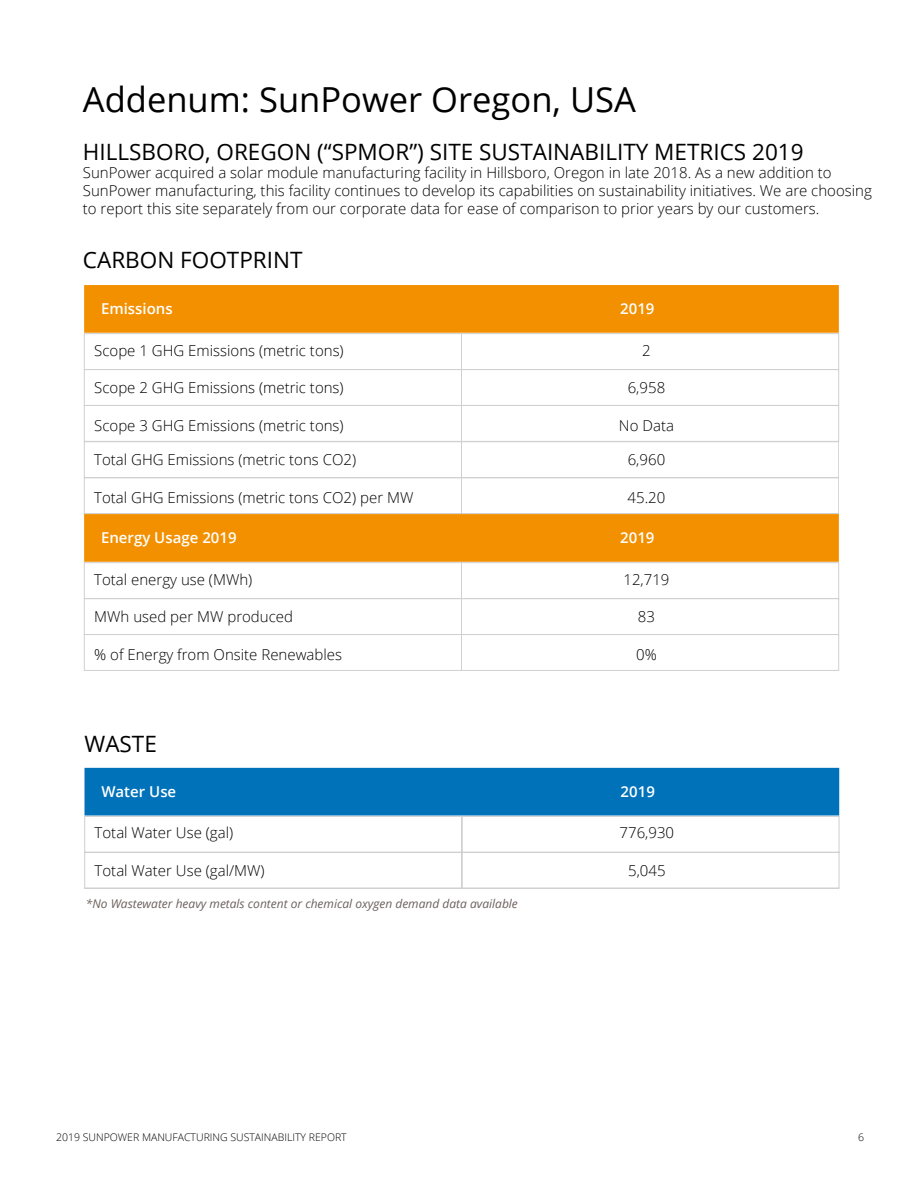
<style>
.page{position:relative;width:923px;height:1187px;background:#fff}
.page>*{position:absolute;margin:0;border:0;box-sizing:border-box;transform-origin:0 0}
.t1{font:34.5px "Open Sans";color:#000}
.t2{font:22.5px "Open Sans";color:#000}
.t3{font:300 15px/18px "Open Sans";color:#000}
.t4{font:600 15px "Open Sans";color:#fff}
.t5{font:italic 12px "Open Sans";color:#6c615c}
.t6{font:300 10.5px "Open Sans";color:#000}
</style>
<div class="page">
<svg style="left:84px;top:441px;width:755px;height:73px"></svg>
<div style="left:84px;top:285px;width:755px;height:48px;background:#f39000"></div>
<div style="left:84px;top:514px;width:755px;height:47px;background:#f39000"></div>
<svg style="left:84px;top:333px;width:755px;height:108px"></svg>
<svg style="left:84px;top:562px;width:755px;height:108px"></svg>
<div style="left:84px;top:767px;width:755px;height:48px;background:#0072ba"></div>
<svg style="left:84px;top:816px;width:755px;height:72px"></svg>
<h1 class="t1" style="left:83px;top:75px;width:554px">Addenum: SunPower Oregon, USA</h1>
<h2 class="t2" style="left:83px;top:136px;width:722px">HILLSBORO, OREGON (“SPMOR”) SITE SUSTAINABILITY METRICS 2019</h2>
<p class="t3" style="left:83px;top:163px;width:790px">SunPower acquired a solar module manufacturing facility in Hillsboro, Oregon in late 2018. As a new addition to<br>SunPower manufacturing, this facility continues to develop its capabilities on sustainability initiatives. We are choosing to report this site separately from our corporate data for ease of comparison to prior years by our customers.</p>
<h2 class="t2" style="left:83px;top:244px;width:221px">CARBON FOOTPRINT</h2>
<p class="t4" style="left:101px;top:298px;width:73px">Emissions</p>
<p class="t4" style="left:620px;top:298px;width:36px">2019</p>
<p class="t3" style="left:94px;top:341px;width:251px">Scope 1 GHG Emissions (metric tons)</p>
<p class="t3" style="left:642px;top:341px;width:10px">2</p>
<p class="t3" style="left:94px;top:378px;width:251px">Scope 2 GHG Emissions (metric tons)</p>
<p class="t3" style="left:628px;top:378px;width:39px">6,958</p>
<p class="t3" style="left:94px;top:416px;width:251px">Scope 3 GHG Emissions (metric tons)</p>
<p class="t3" style="left:619px;top:416px;width:57px">No Data</p>
<p class="t3" style="left:94px;top:450px;width:263px">Total GHG Emissions (metric tons CO2)</p>
<p class="t3" style="left:628px;top:450px;width:39px">6,960</p>
<p class="t3" style="left:94px;top:488px;width:321px">Total GHG Emissions (metric tons CO2) per MW</p>
<p class="t3" style="left:627px;top:488px;width:39px">45.20</p>
<p class="t4" style="left:101px;top:527px;width:137px">Energy Usage 2019</p>
<p class="t4" style="left:620px;top:527px;width:36px">2019</p>
<p class="t3" style="left:94px;top:569px;width:160px">Total energy use (MWh)</p>
<p class="t3" style="left:623px;top:569px;width:48px">12,719</p>
<p class="t3" style="left:94px;top:607px;width:200px">MWh used per MW produced</p>
<p class="t3" style="left:638px;top:607px;width:19px">83</p>
<p class="t3" style="left:94px;top:645px;width:249px">% of Energy from Onsite Renewables</p>
<p class="t3" style="left:636px;top:645px;width:22px">0%</p>
<h2 class="t2" style="left:84px;top:728px;width:74px">WASTE</h2>
<p class="t4" style="left:101px;top:781px;width:76px">Water Use</p>
<p class="t4" style="left:620px;top:781px;width:36px">2019</p>
<p class="t3" style="left:95px;top:823px;width:140px">Total Water Use (gal)</p>
<p class="t3" style="left:619px;top:823px;width:56px">776,930</p>
<p class="t3" style="left:95px;top:861px;width:171px">Total Water Use (gal/MW)</p>
<p class="t3" style="left:628px;top:861px;width:39px">5,045</p>
<p class="t5" style="left:86px;top:895px;width:433px">*No Wastewater heavy metals content or chemical oxygen demand data available</p>
<p class="t6" style="left:56px;top:1129px;width:292px">2019 SUNPOWER MANUFACTURING SUSTAINABILITY REPORT</p>
<p class="t6" style="left:858px;top:1129px;width:7px">6</p>
</div>
